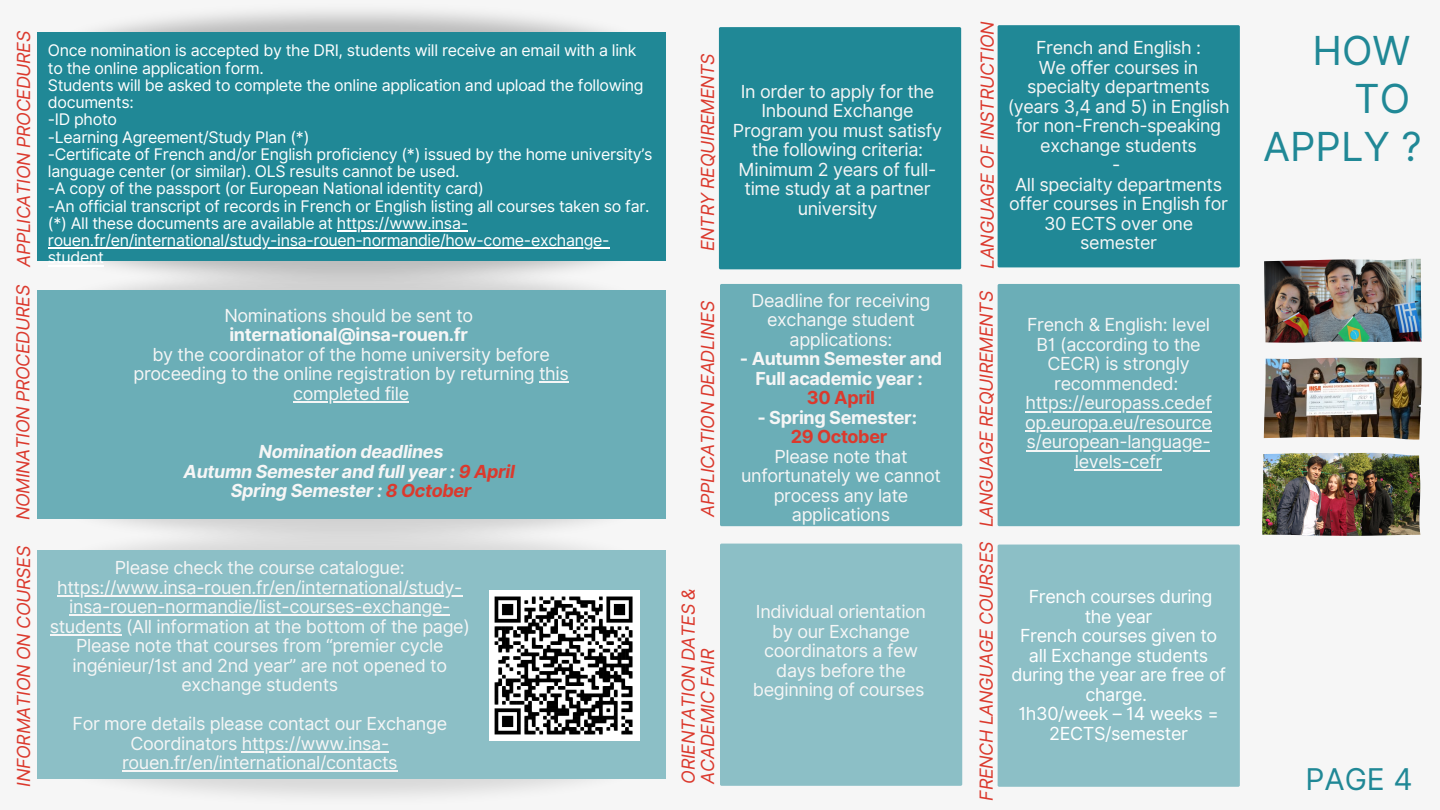
<style>
.page{position:relative;width:1440px;height:810px;background:#f6f6f6}
.page>*{position:absolute;margin:0;border:0;box-sizing:border-box;transform-origin:0 0}
.t1{font:40px "Inter";color:#208896}
.t2{font:30px "Inter";color:#208896}
.t3{font:18px/19.5px "Inter";letter-spacing:-.02em;color:#f6f6f6;text-align:center}
.t4{font:italic 18px/19.5px "Inter";letter-spacing:-.02em;color:#db392d}
.t5{font:18px/19.5px "Inter";letter-spacing:-.02em;color:#fff;text-align:center}
.t6{font:700 18px/19.5px "Inter";letter-spacing:-.02em;color:#f6f6f6;text-align:center}
.t7{font:italic 700 18px "Inter";letter-spacing:-.02em;color:#f6f6f6}
.t8{font:700 18px "Inter";letter-spacing:-.02em;color:#db392d}
.t9{font:16px/17.2px "Inter";letter-spacing:-.02em;color:#fff}
.s1{color:#db392d}
</style>
<div class="page">
<div style="left:720px;top:544px;width:242px;height:242px;background:#8cbfc6"></div>
<div style="left:998px;top:545px;width:242px;height:242px;background:#8cbfc6"></div>
<div style="left:37px;top:291px;width:628px;height:228px;background:#6baeb7"></div>
<hr style="left:539px;top:382px;width:30px;height:1px;background:#f6f6f6">
<hr style="left:293px;top:401px;width:116px;height:2px;background:#f6f6f6">
<div style="left:720px;top:284px;width:242px;height:242px;background:#6baeb7"></div>
<div style="left:719px;top:27px;width:242px;height:242px;background:#208896"></div>
<div style="left:998px;top:25px;width:242px;height:242px;background:#208896"></div>
<div style="left:998px;top:284px;width:242px;height:242px;background:#6baeb7"></div>
<div style="left:37px;top:550px;width:628px;height:229px;background:#8cbfc6"></div>
<img style="left:37px;top:201px;width:629px;height:119px">
<img style="left:95px;top:11px;width:571px;height:81px">
<div style="left:37px;top:32px;width:628px;height:228px;background:#208896"></div>
<img style="left:1264px;top:259px;width:158px;height:84px">
<img style="left:1264px;top:358px;width:158px;height:82px">
<img style="left:1262px;top:452px;width:158px;height:84px">
<img style="left:490px;top:591px;width:149px;height:149px">
<hr style="left:1025px;top:411px;width:186px;height:1px;background:#f6f6f6">
<hr style="left:1025px;top:430px;width:187px;height:2px;background:#f6f6f6">
<hr style="left:1027px;top:450px;width:183px;height:1px;background:#f6f6f6">
<hr style="left:1075px;top:469px;width:87px;height:2px;background:#f6f6f6">
<hr style="left:57px;top:595px;width:405px;height:2px;background:#f6f6f6">
<hr style="left:69px;top:615px;width:381px;height:1px;background:#f6f6f6">
<hr style="left:50px;top:634px;width:71px;height:2px;background:#f6f6f6">
<hr style="left:242px;top:751px;width:147px;height:2px;background:#f6f6f6">
<hr style="left:122px;top:771px;width:275px;height:1px;background:#f6f6f6">
<hr style="left:337px;top:230px;width:131px;height:2px;background:#fff">
<hr style="left:48px;top:248px;width:561px;height:1px;background:#fff">
<hr style="left:48px;top:265px;width:56px;height:1px;background:#fff">
<p class="t4" style="left:14px;top:267px;width:238px;rotate:-90deg">APPLICATION PROCEDURES</p>
<p class="t4" style="left:13px;top:520px;width:237px;rotate:-90deg">NOMINATION PROCEDURES</p>
<p class="t4" style="left:14px;top:787px;width:242px;rotate:-90deg">INFORMATION ON COURSES</p>
<p class="t9" style="left:48px;top:42px;width:590px">Once nomination is accepted by the DRI, students will receive an email with a link to the online application form.</p>
<p class="t9" style="left:48px;top:76px;width:597px">Students will be asked to complete the online application and upload the following documents:</p>
<p class="t9" style="left:48px;top:111px;width:71px">-ID photo</p>
<p class="t9" style="left:48px;top:128px;width:263px">-Learning Agreement/Study Plan (*)</p>
<p class="t9" style="left:48px;top:145px;width:606px">-Certificate of French and/or English proficiency (*) issued by the home university’s language center (or similar). OLS results cannot be used.</p>
<p class="t9" style="left:48px;top:180px;width:437px">-A copy of the passport (or European National identity card)</p>
<p class="t9" style="left:48px;top:197px;width:603px">-An official transcript of records in French or English listing all courses taken so far.</p>
<p class="t9" style="left:48px;top:214px;width:563px">(*) All these documents are available at https://www.insa&shy;rouen.fr/en/international/study-insa-rouen-normandie/how-come-exchange&shy;student</p>
<p class="t3" style="left:224px;top:305px;width:250px">Nominations should be sent to</p>
<p class="t6" style="left:229px;top:325px;width:240px">international@insa-rouen.fr</p>
<p class="t3" style="left:133px;top:344px;width:437px">by the coordinator of the home university before proceeding to the online registration by returning this completed file</p>
<p class="t7" style="left:259px;top:441px;width:186px">Nomination deadlines</p>
<p class="t7" style="left:184px;top:460px;width:333px">Autumn Semester and full year : <span class="s1">9 April</span></p>
<p class="t7" style="left:231px;top:480px;width:242px">Spring Semester : <span class="s1">8 October</span></p>
<p class="t3" style="left:115px;top:558px;width:291px">Please check the course catalogue:</p>
<p class="t3" style="left:50px;top:577px;width:422px">https://www.insa-rouen.fr/en/international/study&shy;insa-rouen-normandie/list-courses-exchange&shy;students (All information at the bottom of the page)</p>
<p class="t3" style="left:73px;top:636px;width:376px">Please note that courses from “premier cycle ingénieur/1st and 2nd year” are not opened to exchange students</p>
<p class="t3" style="left:73px;top:714px;width:376px">For more details please contact our Exchange<br>Coordinators https://www.insa&shy;rouen.fr/en/international/contacts</p>
<p class="t4" style="left:698px;top:251px;width:200px;rotate:-90deg">ENTRY REQUIREMENTS</p>
<p class="t3" style="left:733px;top:81px;width:211px">In order to apply for the<br>Inbound Exchange<br>Program you must satisfy the following criteria:<br>Minimum 2 years of full&shy;time study at a partner university</p>
<p class="t4" style="left:698px;top:517px;width:217px;rotate:-90deg">APPLICATION DEADLINES</p>
<p class="t3" style="left:752px;top:291px;width:180px">Deadline for receiving exchange student applications:</p>
<p class="t6" style="left:740px;top:349px;width:204px">- Autumn Semester and<br>Full academic year :</p>
<p class="t8" style="left:807px;top:387px;width:70px">30 April</p>
<p class="t6" style="left:757px;top:408px;width:161px">- Spring Semester:</p>
<p class="t8" style="left:791px;top:426px;width:98px">29 October</p>
<p class="t3" style="left:741px;top:447px;width:201px">Please note that unfortunately we cannot process any late applications</p>
<p class="t4" style="left:678px;top:784px;width:197px;rotate:-90deg">ORIENTATION DATES &amp;<br>ACADEMIC FAIR</p>
<p class="t3" style="left:753px;top:602px;width:175px">Individual orientation by our Exchange coordinators a few days before the beginning of courses</p>
<p class="t4" style="left:978px;top:269px;width:250px;rotate:-90deg">LANGUAGE OF INSTRUCTION</p>
<p class="t4" style="left:977px;top:527px;width:238px;rotate:-90deg">LANGUAGE REQUIREMENTS</p>
<p class="t4" style="left:977px;top:801px;width:261px;rotate:-90deg">FRENCH LANGUAGE COURSES</p>
<p class="t3" style="left:1036px;top:38px;width:167px">French and English :</p>
<p class="t3" style="left:1008px;top:57px;width:223px">We offer courses in specialty departments (years 3,4 and 5) in English for non-French-speaking exchange students</p>
<p class="t3" style="left:1112px;top:155px;width:10px">-</p>
<p class="t3" style="left:1009px;top:174px;width:220px">All specialty departments offer courses in English for<br>30 ECTS over one semester</p>
<p class="t3" style="left:1027px;top:315px;width:185px">French &amp; English: level<br>B1 (according to the<br>CECR) is strongly recommended:</p>
<p class="t3" style="left:1025px;top:393px;width:188px">https://europass.cedef op.europa.eu/resource s/european-language&shy;levels-cefr</p>
<p class="t5" style="left:1029px;top:587px;width:185px">French courses during the year</p>
<p class="t5" style="left:1011px;top:626px;width:216px">French courses given to all Exchange students during the year are free of charge.</p>
<p class="t5" style="left:1018px;top:704px;width:202px">1h30/week – 14 weeks =<br>2ECTS/semester</p>
<p class="t1" style="left:1312px;top:27px;width:99px">HOW</p>
<p class="t1" style="left:1354px;top:75px;width:58px">TO</p>
<p class="t1" style="left:1263px;top:123px;width:160px">APPLY ?</p>
<p class="t2" style="left:1305px;top:761px;width:109px">PAGE 4</p>
</div>
